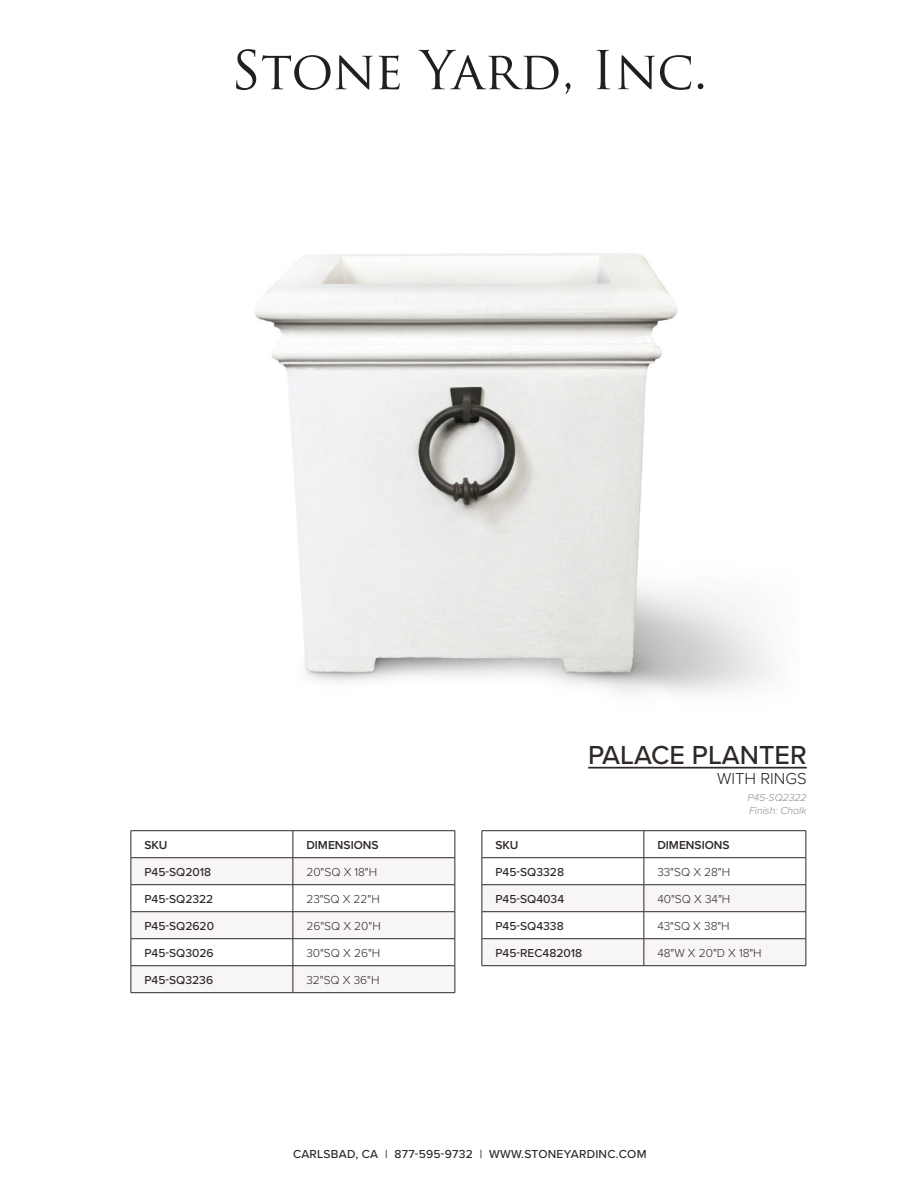
<style>
.page{position:relative;width:918px;height:1188px;background:#fff}
.page>*{position:absolute;margin:0;border:0;box-sizing:border-box;transform-origin:0 0}
.t1{font:500 27px "Proxima Nova";color:#2e2926}
.t2{font:300 16.5px "Proxima Nova";color:#231f20}
.t3{font:300 12px "Proxima Nova";color:#2e2926}
.t4{font:500 12px "Proxima Nova";color:#2e2926}
.t5{font:500 12px "Proxima Nova";letter-spacing:.02em;color:#2e2926}
.t6{font:600 12px "Proxima Nova";color:#2e2926}
.t7{font:italic 300 10.5px/12.6px "Proxima Nova";color:#908c8a}
</style>
<div class="page">
<svg style="left:236px;top:49px;width:20px;height:41px"></svg>
<svg style="left:262px;top:55px;width:111px;height:35px"></svg>
<svg style="left:379px;top:55px;width:21px;height:34px"></svg>
<svg style="left:419px;top:50px;width:140px;height:40px"></svg>
<svg style="left:565px;top:83px;width:6px;height:11px"></svg>
<svg style="left:597px;top:50px;width:13px;height:39px"></svg>
<svg style="left:618px;top:55px;width:73px;height:35px"></svg>
<svg style="left:698px;top:83px;width:5px;height:6px"></svg>
<svg style="left:132px;top:858px;width:323px;height:134px;fill:#f8f5f6"></svg>
<hr style="left:131px;top:830px;width:162px;height:1px;background:#2e2926">
<hr style="left:293px;top:830px;width:162px;height:1px;background:#2e2926">
<hr style="left:131px;top:857px;width:162px;height:1px;background:#2e2926">
<hr style="left:293px;top:857px;width:162px;height:1px;background:#2e2926">
<hr style="left:131px;top:884px;width:162px;height:1px;background:#2e2926">
<hr style="left:293px;top:884px;width:162px;height:1px;background:#2e2926">
<hr style="left:131px;top:911px;width:162px;height:1px;background:#2e2926">
<hr style="left:293px;top:911px;width:162px;height:1px;background:#2e2926">
<hr style="left:131px;top:938px;width:162px;height:1px;background:#2e2926">
<hr style="left:293px;top:938px;width:162px;height:1px;background:#2e2926">
<hr style="left:131px;top:965px;width:162px;height:1px;background:#2e2926">
<svg style="left:131px;top:831px;width:1px;height:161px"></svg>
<hr style="left:293px;top:965px;width:162px;height:1px;background:#2e2926">
<svg style="left:293px;top:831px;width:1px;height:161px"></svg>
<svg style="left:455px;top:831px;width:1px;height:162px"></svg>
<hr style="left:131px;top:992px;width:162px;height:1px;background:#2e2926">
<hr style="left:293px;top:992px;width:162px;height:1px;background:#2e2926">
<hr style="left:482px;top:830px;width:162px;height:1px;background:#2e2926">
<hr style="left:644px;top:830px;width:162px;height:1px;background:#2e2926">
<svg style="left:482px;top:831px;width:325px;height:135px"></svg>
<hr style="left:482px;top:965px;width:162px;height:1px;background:#2e2926">
<hr style="left:644px;top:965px;width:162px;height:1px;background:#2e2926">
<img style="left:255px;top:253px;width:517px;height:441px">
<hr style="left:588px;top:767px;width:219px;height:2px;background:#2e2926">
<p class="t6" style="left:144px;top:836px;width:25px">SKU</p>
<p class="t6" style="left:306px;top:836px;width:74px">DIMENSIONS</p>
<p class="t4" style="left:144px;top:863px;width:68px">P45-SQ2018</p>
<p class="t3" style="left:306px;top:863px;width:72px">20"SQ X 18"H</p>
<p class="t4" style="left:144px;top:890px;width:71px">P45-SQ2322</p>
<p class="t3" style="left:306px;top:890px;width:75px">23"SQ X 22"H</p>
<p class="t4" style="left:144px;top:917px;width:71px">P45-SQ2620</p>
<p class="t3" style="left:306px;top:917px;width:76px">26"SQ X 20"H</p>
<p class="t4" style="left:144px;top:944px;width:71px">P45-SQ3026</p>
<p class="t3" style="left:306px;top:944px;width:75px">30"SQ X 26"H</p>
<p class="t4" style="left:144px;top:971px;width:70px">P45-SQ3236</p>
<p class="t3" style="left:306px;top:971px;width:75px">32"SQ X 36"H</p>
<h1 class="t1" style="left:588px;top:734px;width:220px">PALACE PLANTER</h1>
<h2 class="t2" style="left:717px;top:766px;width:91px">WITH RINGS</h2>
<p class="t7" style="left:748px;top:791px;width:61px">P45-SQ2322<br>Finish: Chalk</p>
<p class="t6" style="left:495px;top:836px;width:25px">SKU</p>
<p class="t6" style="left:657px;top:836px;width:74px">DIMENSIONS</p>
<p class="t4" style="left:495px;top:863px;width:70px">P45-SQ3328</p>
<p class="t3" style="left:657px;top:863px;width:74px">33"SQ X 28"H</p>
<p class="t4" style="left:495px;top:890px;width:70px">P45-SQ4034</p>
<p class="t3" style="left:657px;top:890px;width:74px">40"SQ X 34"H</p>
<p class="t4" style="left:495px;top:917px;width:70px">P45-SQ4338</p>
<p class="t3" style="left:657px;top:917px;width:74px">43"SQ X 38"H</p>
<p class="t4" style="left:495px;top:944px;width:88px">P45-REC482018</p>
<p class="t3" style="left:657px;top:944px;width:106px">48"W X 20"D X 18"H</p>
<p class="t5" style="left:293px;top:1145px;width:355px">CARLSBAD, CA | 877-595-9732 | WWW.STONEYARDINC.COM</p>
</div>
